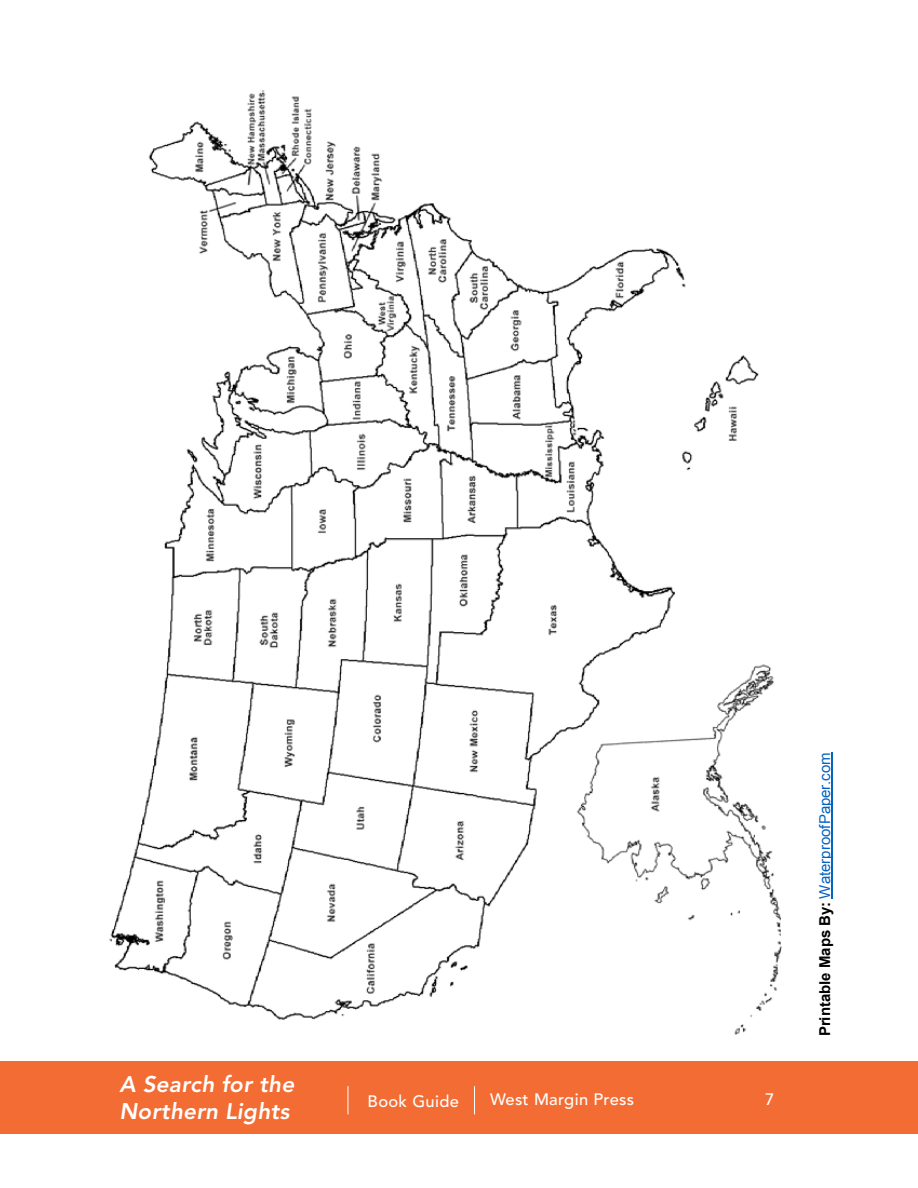
<style>
.page{position:relative;width:918px;height:1188px;background:#fff}
.page>*{position:absolute;margin:0;border:0;box-sizing:border-box;transform-origin:0 0}
.t1{font:italic 800 22.5px/27px "Avenir";letter-spacing:.015em;color:#fff}
.t2{font:500 16.5px "Avenir";letter-spacing:.02em;color:#fff}
.t3{font:15px "Arial";color:#0563c1}
.s1{font-weight:700;color:#000}
</style>
<div class="page">
<div style="left:0;top:1062px;width:918px;height:72px;background:#f36c33"></div>
<svg style="left:348px;top:1086px;width:1px;height:28px"></svg>
<svg style="left:474px;top:1086px;width:1px;height:28px"></svg>
<hr style="left:832px;top:752px;width:1px;height:147px;background:#0563c1">
<img style="left:109px;top:90px;width:673px;height:945px">
<h1 class="t1" style="left:119px;top:1071px;width:176px">A Search for the<br>Northern Lights</h1>
<p class="t2" style="left:368px;top:1092px;width:93px">Book Guide</p>
<p class="t2" style="left:490px;top:1090px;width:146px">West Margin Press</p>
<p class="t2" style="left:765px;top:1090px;width:11px">7</p>
<p class="t3" style="left:815px;top:1036px;width:286px;rotate:-90deg"><span class="s1">Printable Maps By:</span> WaterproofPaper.com</p>
</div>
